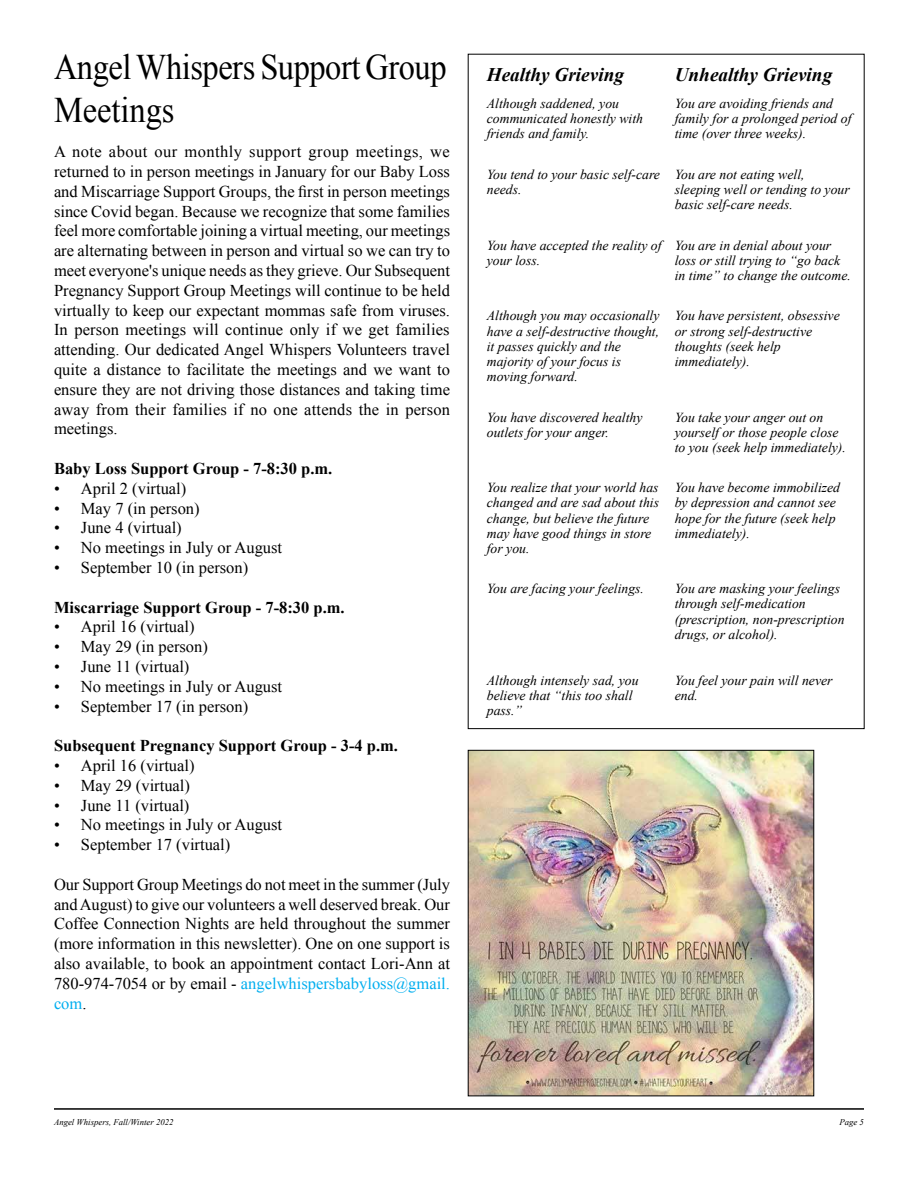
<style>
.page{position:relative;width:918px;height:1188px;background:#fff}
.page>*{position:absolute;margin:0;border:0;box-sizing:border-box;transform-origin:0 0}
.t1{font:36px/43.2px "Times New Roman";letter-spacing:-.015em;color:#000;scale:.9 1}
.t2{font:italic 700 19.2px "Times New Roman";color:#000}
.t3{font:16.5px/19.8px "Times New Roman";color:#000;text-align:justify}
.t4{font:700 16.5px "Times New Roman";color:#000}
.t5{font:italic 13.8px/15.1px "Times New Roman";color:#000}
.t6{font:italic 8.7px "Times New Roman";color:#000}
.s1{color:#00aeef}
</style>
<div class="page">
<hr style="left:54px;top:1108px;width:810px;height:2px;background:#000">
<img style="left:470px;top:752px;width:342px;height:342px">
<div style="left:468px;top:750px;width:346px;height:346px;border:1px solid #000"></div>
<h1 class="t1" style="left:54px;top:45px;width:438px">Angel Whispers Support Group<br>Meetings</h1>
<p class="t3" style="left:54px;top:142px;width:398px">A note about our monthly support group meetings, we returned to in person meetings in January for our Baby Loss and Miscarriage Support Groups, the first in person meetings since Covid began. Because we recognize that some families feel more comfortable joining a virtual meeting, our meetings are alternating between in person and virtual so we can try to meet everyone's unique needs as they grieve. Our Subsequent Pregnancy Support Group Meetings will continue to be held virtually to keep our expectant mommas safe from viruses.<br>In person meetings will continue only if we get families attending. Our dedicated Angel Whispers Volunteers travel quite a distance to facilitate the meetings and we want to ensure they are not driving those distances and taking time away from their families if no one attends the in person meetings.</p>
<p class="t4" style="left:54px;top:457px;width:280px">Baby Loss Support Group - 7-8:30 p.m.</p>
<p class="t3" style="left:54px;top:478px;width:134px">• April 2 (virtual)</p>
<p class="t3" style="left:54px;top:498px;width:147px">• May 7 (in person)</p>
<p class="t3" style="left:54px;top:518px;width:129px">• June 4 (virtual)</p>
<p class="t3" style="left:54px;top:538px;width:230px">• No meetings in July or August</p>
<p class="t3" style="left:54px;top:557px;width:196px">• September 10 (in person)</p>
<p class="t4" style="left:54px;top:596px;width:292px">Miscarriage Support Group - 7-8:30 p.m.</p>
<p class="t3" style="left:54px;top:617px;width:142px">• April 16 (virtual)</p>
<p class="t3" style="left:54px;top:637px;width:155px">• May 29 (in person)</p>
<p class="t3" style="left:54px;top:656px;width:137px">• June 11 (virtual)</p>
<p class="t3" style="left:54px;top:676px;width:230px">• No meetings in July or August</p>
<p class="t3" style="left:54px;top:696px;width:196px">• September 17 (in person)</p>
<p class="t4" style="left:54px;top:734px;width:346px">Subsequent Pregnancy Support Group - 3-4 p.m.</p>
<p class="t3" style="left:54px;top:755px;width:142px">• April 16 (virtual)</p>
<p class="t3" style="left:54px;top:775px;width:138px">• May 29 (virtual)</p>
<p class="t3" style="left:54px;top:795px;width:137px">• June 11 (virtual)</p>
<p class="t3" style="left:54px;top:815px;width:230px">• No meetings in July or August</p>
<p class="t3" style="left:54px;top:835px;width:178px">• September 17 (virtual)</p>
<p class="t3" style="left:54px;top:874px;width:398px">Our Support Group Meetings do not meet in the summer (July and August) to give our volunteers a well deserved break. Our Coffee Connection Nights are held throughout the summer (more information in this newsletter). One on one support is also available, to book an appointment contact Lori-Ann at 780-974-7054 or by email - <span class="s1">angelwhispersbabyloss@gmail. com</span>.</p>
<p class="t2" style="left:487px;top:62px;width:139px">Healthy Grieving</p>
<p class="t2" style="left:675px;top:62px;width:159px">Unhealthy Grieving</p>
<p class="t5" style="left:487px;top:96px;width:158px">Although saddened, you communicated honestly with friends and family.</p>
<p class="t5" style="left:675px;top:96px;width:178px">You are avoiding friends and family for a prolonged period of time (over three weeks).</p>
<p class="t5" style="left:487px;top:166px;width:175px">You tend to your basic self-care needs.</p>
<p class="t5" style="left:675px;top:166px;width:177px">You are not eating well, sleeping well or tending to your basic self-care needs.</p>
<p class="t5" style="left:487px;top:237px;width:176px">You have accepted the reality of your loss.</p>
<p class="t5" style="left:675px;top:237px;width:178px">You are in denial about your loss or still trying to “go back in time” to change the outcome.</p>
<p class="t5" style="left:487px;top:308px;width:174px">Although you may occasionally have a self-destructive thought, it passes quickly and the majority of your focus is moving forward.</p>
<p class="t5" style="left:675px;top:308px;width:167px">You have persistent, obsessive or strong self-destructive thoughts (seek help immediately).</p>
<p class="t5" style="left:487px;top:409px;width:157px">You have discovered healthy outlets for your anger.</p>
<p class="t5" style="left:675px;top:409px;width:173px">You take your anger out on yourself or those people close to you (seek help immediately).</p>
<p class="t5" style="left:487px;top:480px;width:174px">You realize that your world has changed and are sad about this change, but believe the future may have good things in store for you.</p>
<p class="t5" style="left:675px;top:480px;width:167px">You have become immobilized by depression and cannot see hope for the future (seek help immediately).</p>
<p class="t5" style="left:487px;top:581px;width:159px">You are facing your feelings.</p>
<p class="t5" style="left:675px;top:581px;width:171px">You are masking your feelings through self-medication (prescription, non-prescription drugs, or alcohol).</p>
<p class="t5" style="left:487px;top:672px;width:153px">Although intensely sad, you believe that “this too shall pass.”</p>
<p class="t5" style="left:675px;top:672px;width:159px">You feel your pain will never end.</p>
<p class="t6" style="left:54px;top:1116px;width:121px">Angel Whispers, Fall/Winter 2022</p>
<p class="t6" style="left:839px;top:1116px;width:26px">Page 5</p>
</div>
